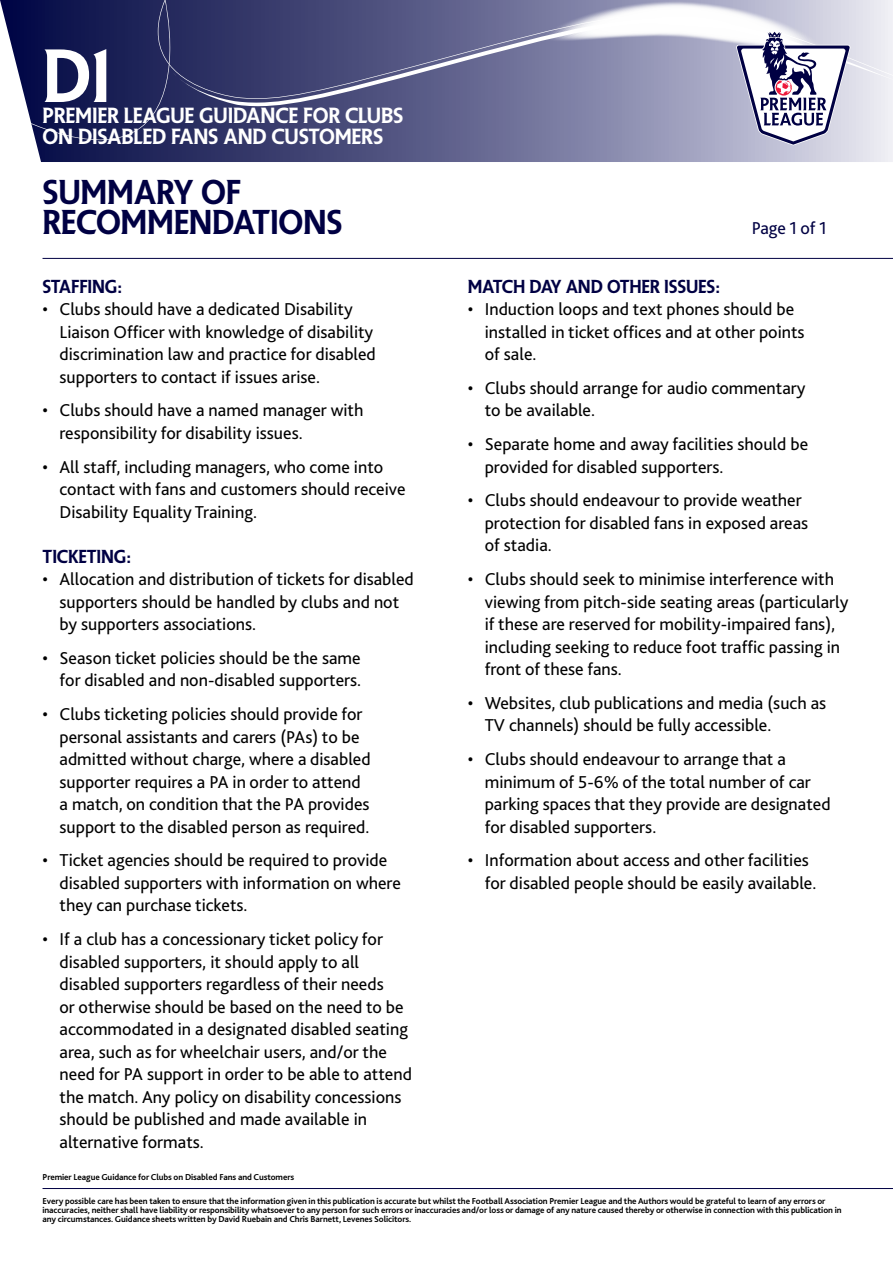
<style>
.page{position:relative;width:893px;height:1263px;background:#fff}
.page>*{position:absolute;margin:0;border:0;box-sizing:border-box;transform-origin:0 0}
.t1{font:72px "Premier League";color:#fff}
.t2{font:33px/30px "Premier League";letter-spacing:-.01em;color:#000043}
.t3{font:21px/21px "Premier League";letter-spacing:-.01em;color:#fff}
.t4{font:18px/22.5px "Bliss 2";color:#000}
.t5{font:18px "Premier League";letter-spacing:-.01em;color:#000043}
.t6{font:18px "Bliss 2";letter-spacing:-.01em;color:#000043}
.t7{font:700 9px/9px "Bliss 2";letter-spacing:-.01em;color:#000}
</style>
<div class="page">
<svg style="left:38px;top:151px;width:855px;height:11px;background:#6c6e95"></svg>
<svg style="left:0;top:0;width:893px;height:151px;background:#474b78"></svg>
<svg style="left:173px;top:9px;width:720px;height:101px;background:#62648c"></svg>
<hr style="left:43px;top:258px;width:850px;height:1px;background:#000043">
<hr style="left:43px;top:1188px;width:850px;height:1px;background:#000043">
<svg style="left:542px;top:0;width:308px;height:145px"></svg>
<h1 class="t1" style="left:43px;top:41px;width:71px">D 1</h1>
<p class="t3" style="left:43px;top:105px;width:357px">PREMIER LEAGUE GUIDANCE FOR CLUBS<br>ON DISABLED FANS AND CUSTOMERS</p>
<h2 class="t2" style="left:43px;top:177px;width:294px">SUMMARY OF<br>RECOMMENDATIONS</h2>
<p class="t5" style="left:43px;top:277px;width:82px">STAFFING:</p>
<p class="t4" style="left:60px;top:297px;width:318px;text-indent:-17px">• Clubs should have a dedicated Disability Liaison Officer with knowledge of disability discrimination law and practice for disabled supporters to contact if issues arise.</p>
<p class="t4" style="left:60px;top:399px;width:305px;text-indent:-17px">• Clubs should have a named manager with responsibility for disability issues.</p>
<p class="t4" style="left:60px;top:455px;width:348px;text-indent:-17px">• All staff, including managers, who come into contact with fans and customers should receive<br>Disability Equality Training.</p>
<p class="t5" style="left:43px;top:547px;width:91px">TICKETING:</p>
<p class="t4" style="left:60px;top:567px;width:356px;text-indent:-17px">• Allocation and distribution of tickets for disabled supporters should be handled by clubs and not by supporters associations.</p>
<p class="t4" style="left:43px;top:646px;width:320px;text-align:right">• Season ticket policies should be the same for disabled and non-disabled supporters.</p>
<p class="t4" style="left:60px;top:702px;width:313px;text-indent:-17px">• Clubs ticketing policies should provide for personal assistants and carers (PAs) to be admitted without charge, where a disabled supporter requires a PA in order to attend a match, on condition that the PA provides support to the disabled person as required.</p>
<p class="t4" style="left:60px;top:849px;width:343px;text-indent:-17px">• Ticket agencies should be required to provide disabled supporters with information on where they can purchase tickets.</p>
<p class="t4" style="left:60px;top:927px;width:354px;text-indent:-17px">• If a club has a concessionary ticket policy for disabled supporters, it should apply to all disabled supporters regardless of their needs<br>or otherwise should be based on the need to be accommodated in a designated disabled seating area, such as for wheelchair users, and/or the need for PA support in order to be able to attend the match. Any policy on disability concessions should be published and made available in alternative formats.</p>
<p class="t7" style="left:43px;top:1172px;width:253px">Premier League Guidance for Clubs on Disabled Fans and Customers</p>
<p class="t6" style="left:752px;top:217px;width:76px">Page 1 of 1</p>
<p class="t5" style="left:468px;top:277px;width:254px">MATCH DAY AND OTHER ISSUES :</p>
<p class="t4" style="left:485px;top:297px;width:321px;text-indent:-17px">• Induction loops and text phones should be installed in ticket offices and at other points of sale.</p>
<p class="t4" style="left:485px;top:376px;width:322px;text-indent:-17px">• Clubs should arrange for audio commentary to be available.</p>
<p class="t4" style="left:485px;top:432px;width:325px;text-indent:-17px">• Separate home and away facilities should be provided for disabled supporters.</p>
<p class="t4" style="left:485px;top:489px;width:325px;text-indent:-17px">• Clubs should endeavour to provide weather protection for disabled fans in exposed areas of stadia.</p>
<p class="t4" style="left:485px;top:567px;width:365px;text-indent:-17px">• Clubs should seek to minimise interference with viewing from pitch-side seating areas (particularly if these are reserved for mobility-impaired fans), including seeking to reduce foot traffic passing in front of these fans.</p>
<p class="t4" style="left:485px;top:691px;width:343px;text-indent:-17px">• Websites, club publications and media (such as<br>TV channels) should be fully accessible.</p>
<p class="t4" style="left:485px;top:747px;width:347px;text-indent:-17px">• Clubs should endeavour to arrange that a minimum of 5-6% of the total number of car parking spaces that they provide are designated for disabled supporters.</p>
<p class="t4" style="left:485px;top:849px;width:333px;text-indent:-17px">• Information about access and other facilities for disabled people should be easily available.</p>
<p class="t7" style="left:43px;top:1196px;width:801px">Every possible care has been taken to ensure that the information given in this publication is accurate but whilst the Football Association Premier League and the Authors would be grateful to learn of any errors or inaccuracies, neither shall have liability or responsibility whatsoever to any person for such errors or inaccuracies and/or loss or damage of any nature caused thereby or otherwise in connection with this publication in any circumstances. Guidance sheets written by David Ruebain and Chris Barnett, Levenes Solicitors.</p>
</div>
